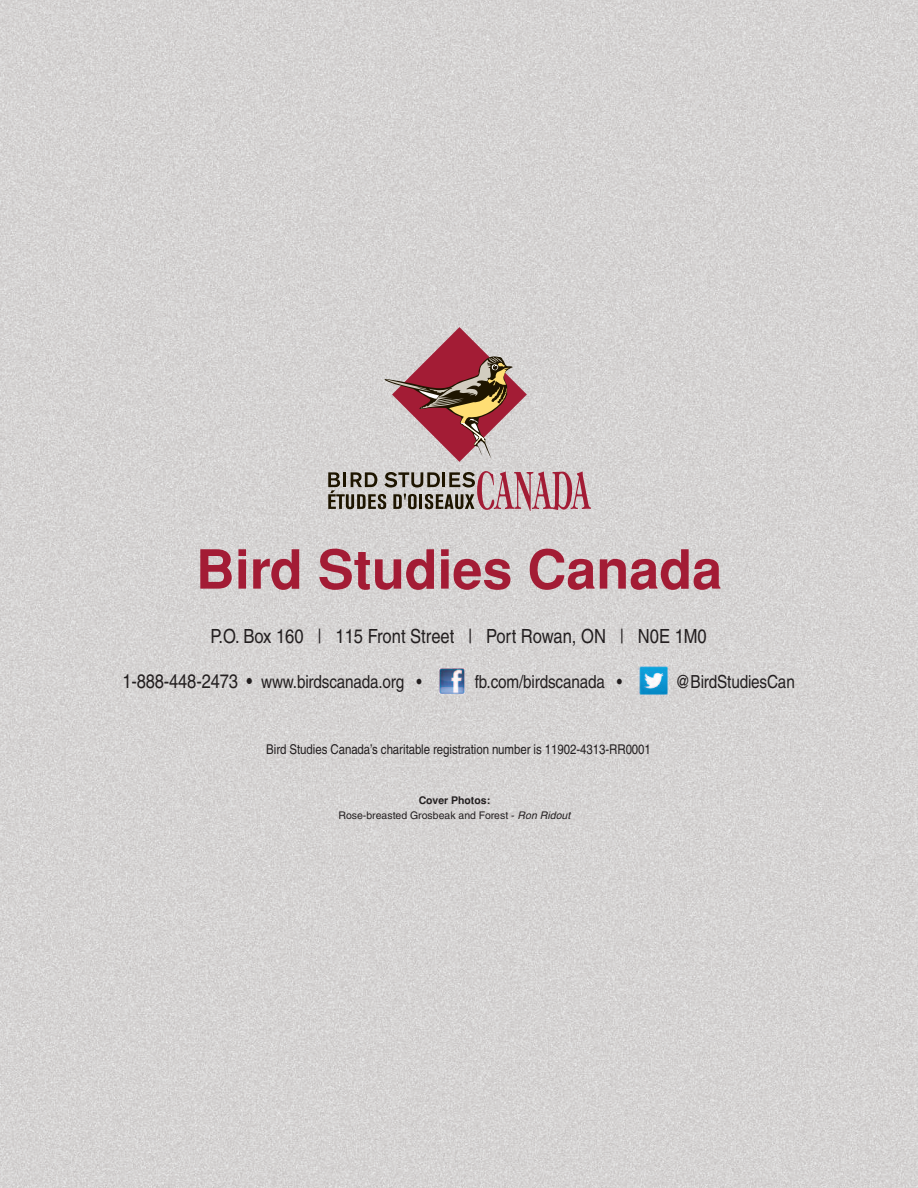
<style>
.page{position:relative;width:918px;height:1188px;background:#fff}
.page>*{position:absolute;margin:0;border:0;box-sizing:border-box;transform-origin:0 0}
.t1{font:700 54px "Helvetica";color:#a31c35}
.t2{font:19.5px "Helvetica";color:#231f20;scale:.85 1}
.t3{font:18px "Helvetica";letter-spacing:-.01em;color:#231f20;scale:.85 1}
.t4{font:13.5px "Helvetica";letter-spacing:-.005em;color:#231f20;scale:.85 1}
.t5{font:10.5px/15px "Helvetica";color:#231f20;text-align:center}
.s1{font-size:19.5px}
.s2{font-weight:700}
.s3{font-style:italic}
</style>
<div class="page">
<img style="left:0;top:0;width:918px;height:1188px">
<svg style="left:384px;top:327px;width:143px;height:135px;background:#b78c8c"></svg>
<svg style="left:328px;top:471px;width:263px;height:40px;background:#aa9493"></svg>
<img style="left:439px;top:668px;width:25px;height:25px">
<img style="left:638px;top:665px;width:31px;height:31px">
<h1 class="t1" style="left:196px;top:538px;width:528px">Bird Studies Canada</h1>
<p class="t2" style="left:210px;top:629px;width:586px">P.O. Box 160 | 115 Front Street | Port Rowan, ON | N0E 1M0</p>
<p class="t3" style="left:122px;top:675px;width:354px"><span class="s1">1-888-448-2473 •</span> www.birdscanada.org •</p>
<p class="t3" style="left:475px;top:675px;width:175px">fb.com/birdscanada •</p>
<p class="t3" style="left:675px;top:675px;width:142px">@BirdStudiesCan</p>
<p class="t4" style="left:266px;top:744px;width:454px">Bird Studies Canada’s charitable registration number is 11902-4313-RR0001</p>
<p class="t5" style="left:338px;top:794px;width:233px"><span class="s2">Cover Photos:<br></span>Rose-breasted Grosbeak and Forest - <span class="s3">Ron Ridout</span></p>
</div>
